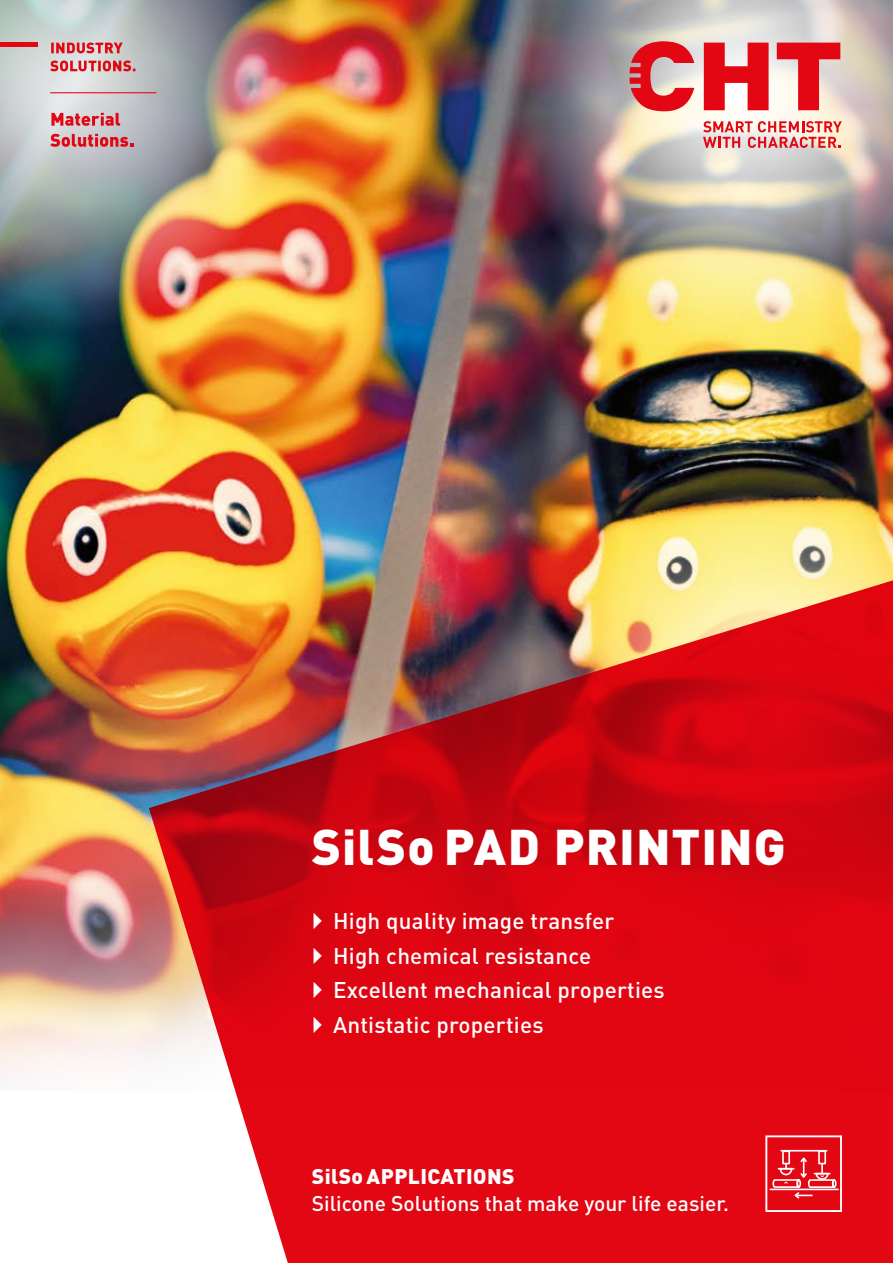
<style>
.page{position:relative;width:893px;height:1263px;background:#fff}
.page>*{position:absolute;margin:0;border:0;box-sizing:border-box;transform-origin:0 0}
.t1{font:900 49.5px "DIN Pro";letter-spacing:.02em;color:#fff}
.t2{font:500 22.5px/34.5px "DIN Pro";letter-spacing:.01em;color:#fff}
.t3{font:500 21px "DIN Pro";color:#fff}
.t4{font:900 21px "DIN Pro";letter-spacing:.02em;color:#fff}
</style>
<div class="page">
<img style="left:0;top:0;width:893px;height:606px">
<img style="left:524px;top:323px;width:369px;height:42px">
<svg style="left:289px;top:0;width:23px;height:307px;background:#eb8647"></svg>
<img style="left:0;top:0;width:289px;height:334px">
<img style="left:544px;top:483px;width:349px;height:93px">
<img style="left:0;top:606px;width:149px;height:472px">
<img style="left:502px;top:0;width:391px;height:323px">
<img style="left:149px;top:576px;width:744px;height:687px">
<svg style="left:704px;top:43px;width:65px;height:67px"></svg>
<svg style="left:777px;top:43px;width:63px;height:67px;background:#e9797b"></svg>
<svg style="left:703px;top:121px;width:139px;height:27px;background:#ec9a98"></svg>
<svg style="left:629px;top:41px;width:65px;height:70px;background:#dd6a6d"></svg>
<hr style="left:0;top:43px;width:37px;height:4px;background:#e30613">
<hr style="left:50px;top:92px;width:106px;height:1px;background:#e30613">
<svg style="left:51px;top:113px;width:69px;height:13px"></svg>
<svg style="left:50px;top:134px;width:83px;height:13px"></svg>
<svg style="left:50px;top:61px;width:86px;height:10px"></svg>
<svg style="left:51px;top:43px;width:72px;height:10px"></svg>
<svg style="left:765px;top:1135px;width:77px;height:77px;background:#e93d47"></svg>
<svg style="left:314px;top:913px;width:8px;height:16px"></svg>
<svg style="left:314px;top:947px;width:8px;height:17px"></svg>
<svg style="left:314px;top:982px;width:8px;height:16px"></svg>
<svg style="left:314px;top:1016px;width:8px;height:17px"></svg>
<h1 class="t1" style="left:312px;top:813px;width:476px">SilSo PAD PRINTING</h1>
<p class="t2" style="left:333px;top:903px;width:333px">High quality image transfer<br>High chemical resistance<br>Excellent mechanical properties<br>Antistatic properties</p>
<p class="t4" style="left:312px;top:1162px;width:204px">SilSo APPLICATIONS</p>
<p class="t3" style="left:312px;top:1189px;width:419px">Silicone Solutions that make your life easier.</p>
</div>
